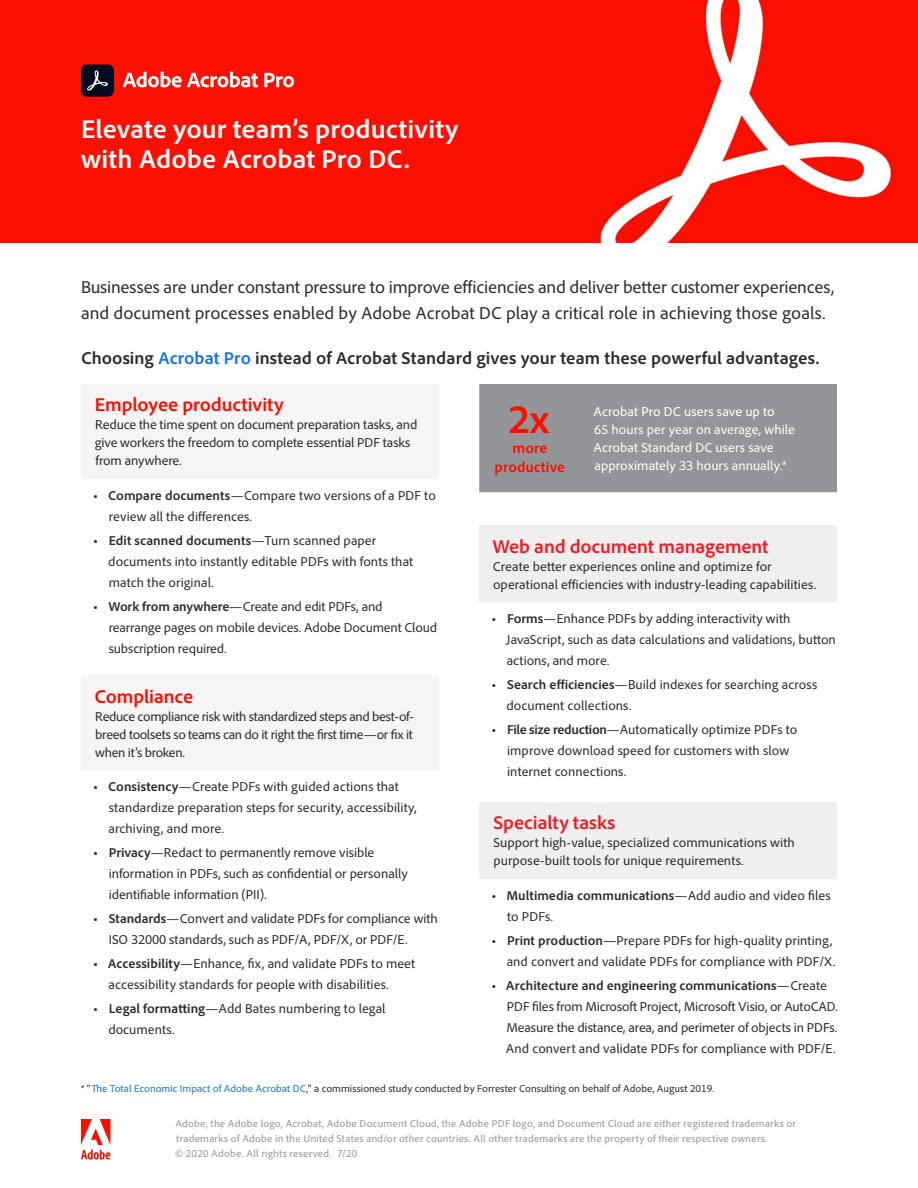
<style>
.page{position:relative;width:918px;height:1188px;background:#fff}
.page>*{position:absolute;margin:0;border:0;box-sizing:border-box;transform-origin:0 0}
.t1{font:700 40.5px "Adobe Clean";color:#fa0f00}
.t2{font:700 27px/30px "Adobe Clean";color:#fff}
.t3{font:700 19.5px "Adobe Clean";letter-spacing:-.01em;color:#ed1d24}
.t4{font:700 19.5px "Adobe Clean";letter-spacing:-.01em;color:#fa0f00}
.t5{font:18px/25.5px "Adobe Clean";letter-spacing:-.005em;color:#2c2c2c}
.t6{font:700 18px "Adobe Clean";color:#2c2c2c}
.t7{font:700 15px/19.5px "Adobe Clean";color:#fa0f00;text-align:center}
.t8{font:13.5px/21px "Adobe Clean";color:#2c2c2c}
.t9{font:13.5px/18px "Adobe Clean";color:#fff}
.t10{font:10.5px/15px "Adobe Clean";letter-spacing:.02em;color:#959595}
.t11{font:10.5px "Adobe Clean";color:#2c2c2c}
.s1{color:#1473e6}
.s2{font-weight:700}
</style>
<div class="page">
<img style="left:0;top:0;width:918px;height:243px">
<div style="left:81px;top:384px;width:358px;height:95px;background:#f5f5f5"></div>
<div style="left:81px;top:675px;width:358px;height:95px;background:#f5f5f5"></div>
<div style="left:479px;top:384px;width:358px;height:108px;background:#939598"></div>
<div style="left:479px;top:525px;width:358px;height:77px;background:#efefef"></div>
<div style="left:479px;top:802px;width:358px;height:77px;background:#efefef"></div>
<svg style="left:81px;top:1119px;width:29px;height:41px"></svg>
<svg style="left:123px;top:72px;width:135px;height:15px"></svg>
<svg style="left:264px;top:73px;width:30px;height:14px"></svg>
<div style="left:81px;top:64px;width:33px;height:33px;background:#000b1d;border-radius:6px"></div>
<svg style="left:87px;top:71px;width:21px;height:20px"></svg>
<h2 class="t2" style="left:81px;top:113px;width:379px">Elevate your team’s productivity with Adobe Acrobat Pro DC.</h2>
<h3 class="t5" style="left:81px;top:274px;width:755px">Businesses are under constant pressure to improve efficiencies and deliver better customer experiences, and document processes enabled by Adobe Acrobat DC play a critical role in achieving those goals.</h3>
<h3 class="t6" style="left:81px;top:347px;width:740px">Choosing <span class="s1">Acrobat Pro</span> instead of Acrobat Standard gives your team these powerful advantages.</h3>
<h3 class="t4" style="left:95px;top:393px;width:190px">Employee productivity</h3>
<p class="t8" style="left:95px;top:416px;width:324px;line-height:18px">Reduce the time spent on document preparation tasks, and give workers the freedom to complete essential PDF tasks from anywhere.</p>
<p class="t8" style="left:109px;top:485px;width:329px;text-indent:-16px"><span class="s2">• Compare documents</span>—Compare two versions of a PDF to review all the differences.</p>
<p class="t8" style="left:108px;top:530px;width:307px;text-indent:-15px"><span class="s2">• Edit scanned documents</span>—Turn scanned paper documents into instantly editable PDFs with fonts that match the original.</p>
<p class="t8" style="left:109px;top:596px;width:330px;text-indent:-16px"><span class="s2">• Work from anywhere</span>—Create and edit PDFs, and rearrange pages on mobile devices. Adobe Document Cloud subscription required.</p>
<h3 class="t4" style="left:95px;top:684px;width:100px">Compliance</h3>
<p class="t8" style="left:95px;top:707px;width:320px;line-height:18px;text-align:justify">Reduce compliance risk with standardized steps and best-of&shy;breed toolsets so teams can do it right the first time—or fix it when it’s broken.</p>
<p class="t8" style="left:109px;top:776px;width:310px;text-indent:-15px"><span class="s2">• Consistency</span>—Create PDFs with guided actions that standardize preparation steps for security, accessibility, archiving, and more.</p>
<p class="t8" style="left:109px;top:842px;width:300px;text-indent:-16px"><span class="s2">• Privacy</span>—Redact to permanently remove visible information in PDFs, such as confidential or personally identifiable information (PII).</p>
<p class="t8" style="left:109px;top:908px;width:331px;text-indent:-16px"><span class="s2">• Standards</span>—Convert and validate PDFs for compliance with<br>ISO 32000 standards, such as PDF/A, PDF/X, or PDF/E.</p>
<p class="t8" style="left:109px;top:953px;width:308px;text-indent:-15px"><span class="s2">• Accessibility</span>—Enhance, fix, and validate PDFs to meet accessibility standards for people with disabilities.</p>
<p class="t8" style="left:108px;top:998px;width:279px;text-indent:-15px"><span class="s2">• Legal formatting</span>—Add Bates numbering to legal documents.</p>
<h1 class="t1" style="left:508px;top:395px;width:43px">2x</h1>
<p class="t7" style="left:495px;top:438px;width:72px">more productive</p>
<p class="t9" style="left:594px;top:402px;width:203px">Acrobat Pro DC users save up to<br>65 hours per year on average, while<br>Acrobat Standard DC users save approximately 33 hours annually.*</p>
<h3 class="t3" style="left:492px;top:534px;width:278px">Web and document management</h3>
<p class="t8" style="left:493px;top:557px;width:325px;line-height:18px">Create better experiences online and optimize for operational efficiencies with industry-leading capabilities.</p>
<p class="t8" style="left:506px;top:608px;width:332px;text-indent:-14px"><span class="s2">• Forms</span>—Enhance PDFs by adding interactivity with<br>JavaScript, such as data calculations and validations, button actions, and more.</p>
<p class="t8" style="left:507px;top:674px;width:312px;text-indent:-15px"><span class="s2">• Search efficiencies</span>—Build indexes for searching across document collections.</p>
<p class="t8" style="left:507px;top:719px;width:292px;text-indent:-16px"><span class="s2">• File size reduction</span>—Automatically optimize PDFs to improve download speed for customers with slow internet connections.</p>
<h3 class="t3" style="left:493px;top:811px;width:124px">Specialty tasks</h3>
<p class="t8" style="left:493px;top:834px;width:303px;line-height:18px">Support high-value, specialized communications with purpose-built tools for unique requirements.</p>
<p class="t8" style="left:507px;top:885px;width:325px;text-indent:-16px"><span class="s2">• Multimedia communications</span>—Add audio and video files to PDFs.</p>
<p class="t8" style="left:491px;top:930px;width:346px;text-align:right"><span class="s2">• Print production</span>—Prepare PDFs for high-quality printing, and convert and validate PDFs for compliance with PDF/X.</p>
<p class="t8" style="left:506px;top:975px;width:334px;text-indent:-15px"><span class="s2">• Architecture and engineering communications</span>—Create PDF files from Microsoft Project, Microsoft Visio, or AutoCAD.<br>Measure the distance, area, and perimeter of objects in PDFs.<br>And convert and validate PDFs for compliance with PDF/E.</p>
<p class="t11" style="left:81px;top:1082px;width:635px">* “<span class="s1">The Total Economic Impact of Adobe Acrobat DC</span>,” a commissioned study conducted by Forrester Consulting on behalf of Adobe, August 2019.</p>
<p class="t10" style="left:175px;top:1115px;width:622px">Adobe, the Adobe logo, Acrobat, Adobe Document Cloud, the Adobe PDF logo, and Document Cloud are either registered trademarks or trademarks of Adobe in the United States and/or other countries. All other trademarks are the property of their respective owners.<br>© 2020 Adobe. All rights reserved. 7/20</p>
</div>
